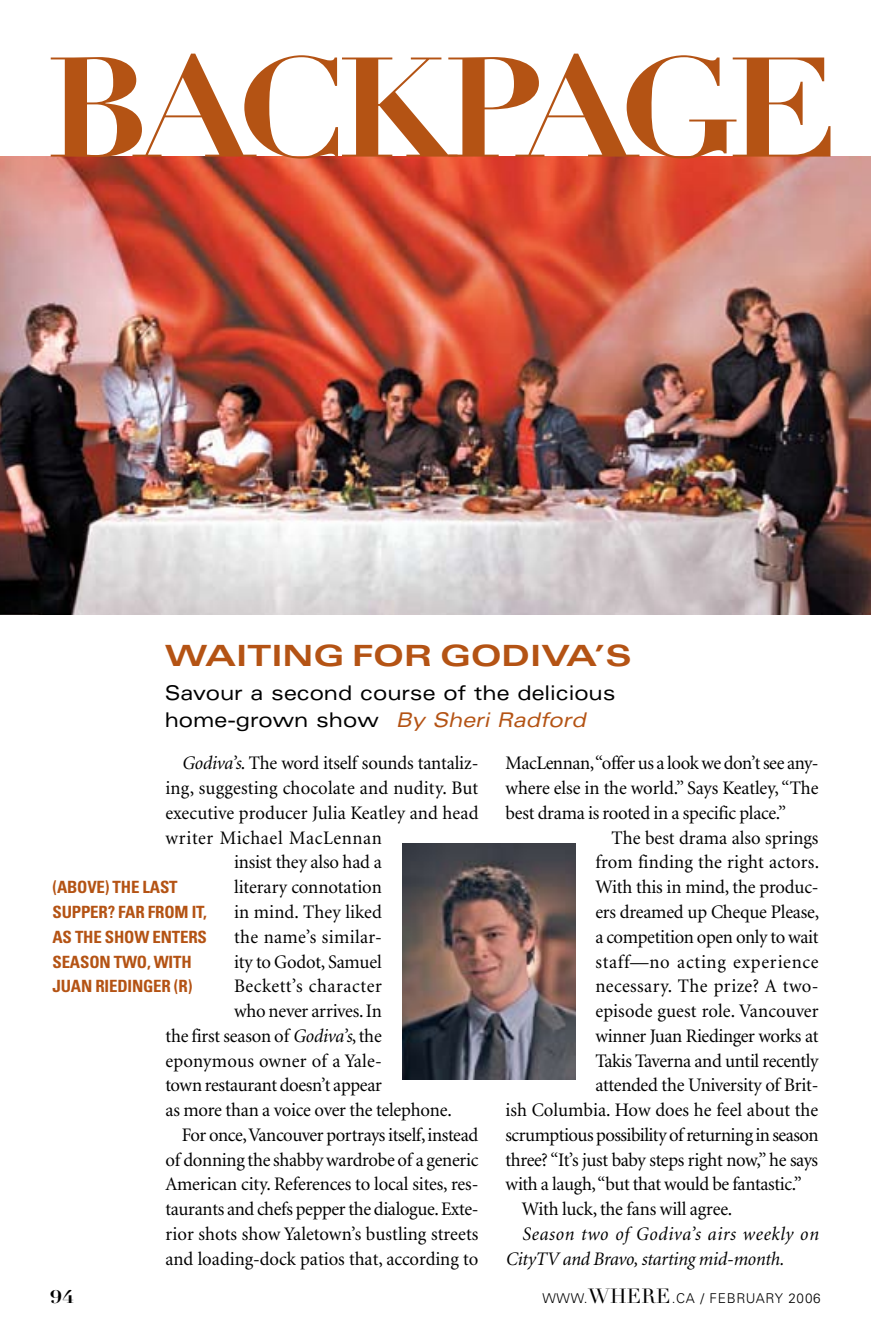
<style>
.page{position:relative;width:871px;height:1337px;background:#fff}
.page>*{position:absolute;margin:0;border:0;box-sizing:border-box;transform-origin:0 0}
.t1{font:700 139.05px "Didot LH";letter-spacing:-.09em;color:#b45314;scale:1.1 1}
.t2{font:700 expanded 29.25px "Univers";letter-spacing:-.01em;color:#b45314;scale:1.1 1}
.t3{font:expanded 20.25px/27px "Univers";color:#000;scale:.95 1}
.t4{font:19.12px "Minion";letter-spacing:-.01em;color:#000}
.t5{font:19.12px "Minion";letter-spacing:.01em;color:#000}
.t6{font:italic 19.12px/24.8px "Minion";color:#000}
.t7{font:19.12px "Minion";letter-spacing:.02em;color:#000}
.t8{font:19.12px "Minion";letter-spacing:-.03em;color:#000}
.t9{font:19.12px "Minion";letter-spacing:.03em;color:#000}
.t10{font:19.12px "Minion";letter-spacing:.035em;color:#000}
.t11{font:700 18px "Didot LH";color:#000;scale:1.2 1}
.t12{font:700 condensed 16.88px/24.8px "Univers";letter-spacing:-.01em;color:#b45314}
.t13{font:300 13.5px "Univers";letter-spacing:.05em;color:#000}
.s1{font-style:italic;color:#b45314}
.s2{font-style:italic}
.s3{font-family:"Didot LH";font-weight:400;font-size:20.25px}
</style>
<div class="page">
<img style="left:0;top:156px;width:871px;height:459px">
<img style="left:402px;top:843px;width:173px;height:236px">
<h1 class="t1" style="left:45px;top:22px;width:721px">BACKPAGE</h1>
<h2 class="t2" style="left:165px;top:638px;width:426px">WAITING FOR GODIVA’S</h2>
<p class="t3" style="left:165px;top:679px;width:476px">Savour a second course of the delicious home-grown show <span class="s1">By Sheri Radford</span></p>
<p class="t4" style="left:182px;top:754px;width:298px"><span class="s2">Godiva’s</span>. The word itself sounds tantaliz-</p>
<p class="t5" style="left:165px;top:778px;width:314px">ing, suggesting chocolate and nudity. But</p>
<p class="t4" style="left:165px;top:803px;width:314px">executive producer Julia Keatley and head</p>
<p class="t9" style="left:165px;top:828px;width:218px">writer Michael MacLennan</p>
<p class="t4" style="left:234px;top:853px;width:149px">insist they also had a</p>
<p class="t4" style="left:234px;top:877px;width:149px">literary connotation</p>
<p class="t4" style="left:234px;top:902px;width:149px">in mind. They liked</p>
<p class="t7" style="left:234px;top:927px;width:149px">the name’s similar-</p>
<p class="t4" style="left:234px;top:952px;width:149px">ity to Godot, Samuel</p>
<p class="t9" style="left:234px;top:976px;width:149px">Beckett’s character</p>
<p class="t4" style="left:234px;top:1001px;width:149px">who never arrives. In</p>
<p class="t4" style="left:165px;top:1026px;width:218px">the first season of <span class="s2">Godiva’s</span>, the</p>
<p class="t5" style="left:165px;top:1051px;width:218px">eponymous owner of a Yale-</p>
<p class="t4" style="left:165px;top:1075px;width:218px">town restaurant doesn’t appear</p>
<p class="t4" style="left:165px;top:1100px;width:288px">as more than a voice over the telephone.</p>
<p class="t4" style="left:182px;top:1125px;width:298px">For once, Vancouver portrays itself, instead</p>
<p class="t4" style="left:165px;top:1150px;width:315px">of donning the shabby wardrobe of a generic</p>
<p class="t4" style="left:165px;top:1174px;width:314px">American city. References to local sites, res-</p>
<p class="t4" style="left:165px;top:1199px;width:314px">taurants and chefs pepper the dialogue. Exte-</p>
<p class="t4" style="left:165px;top:1224px;width:314px">rior shots show Yaletown’s bustling streets</p>
<p class="t4" style="left:165px;top:1249px;width:314px">and loading-dock patios that, according to</p>
<p class="t12" style="left:52px;top:874px;width:156px">(ABOVE) THE LAST<br>SUPPER? FAR FROM IT,<br>AS THE SHOW ENTERS<br>SEASON TWO, WITH<br>JUAN RIEDINGER (R)</p>
<p class="t4" style="left:505px;top:754px;width:314px">MacLennan, “offer us a look we don’t see any-</p>
<p class="t4" style="left:505px;top:778px;width:314px">where else in the world.” Says Keatley, “The</p>
<p class="t4" style="left:505px;top:803px;width:282px">best drama is rooted in a specific place.”</p>
<p class="t4" style="left:611px;top:828px;width:208px">The best drama also springs</p>
<p class="t5" style="left:595px;top:853px;width:225px">from finding the right actors.</p>
<p class="t4" style="left:595px;top:877px;width:225px">With this in mind, the produc-</p>
<p class="t4" style="left:595px;top:902px;width:225px">ers dreamed up Cheque Please,</p>
<p class="t4" style="left:595px;top:927px;width:224px">a competition open only to wait</p>
<p class="t10" style="left:595px;top:952px;width:225px">staff—no acting experience</p>
<p class="t7" style="left:595px;top:976px;width:225px">necessary. The prize? A two-</p>
<p class="t4" style="left:595px;top:1001px;width:225px">episode guest role. Vancouver</p>
<p class="t4" style="left:595px;top:1026px;width:225px">winner Juan Riedinger works at</p>
<p class="t4" style="left:595px;top:1051px;width:225px">Takis Taverna and until recently</p>
<p class="t4" style="left:595px;top:1075px;width:225px">attended the University of Brit-</p>
<p class="t4" style="left:505px;top:1100px;width:314px">ish Columbia. How does he feel about the</p>
<p class="t8" style="left:505px;top:1125px;width:314px">scrumptious possibility of returning in season</p>
<p class="t4" style="left:505px;top:1150px;width:314px">three? “It’s just baby steps right now,” he says</p>
<p class="t4" style="left:505px;top:1174px;width:298px">with a laugh, “but that would be fantastic.”</p>
<p class="t4" style="left:522px;top:1199px;width:212px">With luck, the fans will agree.</p>
<p class="t6" style="left:505px;top:1222px;width:314px;text-indent:16px">Season two of Godiva’s airs weekly on<br>CityTV and Bravo, starting mid-month.</p>
<p class="t11" style="left:50px;top:1285px;width:22px">94</p>
<p class="t13" style="left:542px;top:1289px;width:280px">WWW.<span class="s3">WHERE</span>.CA / FEBRUARY 2006</p>
</div>
